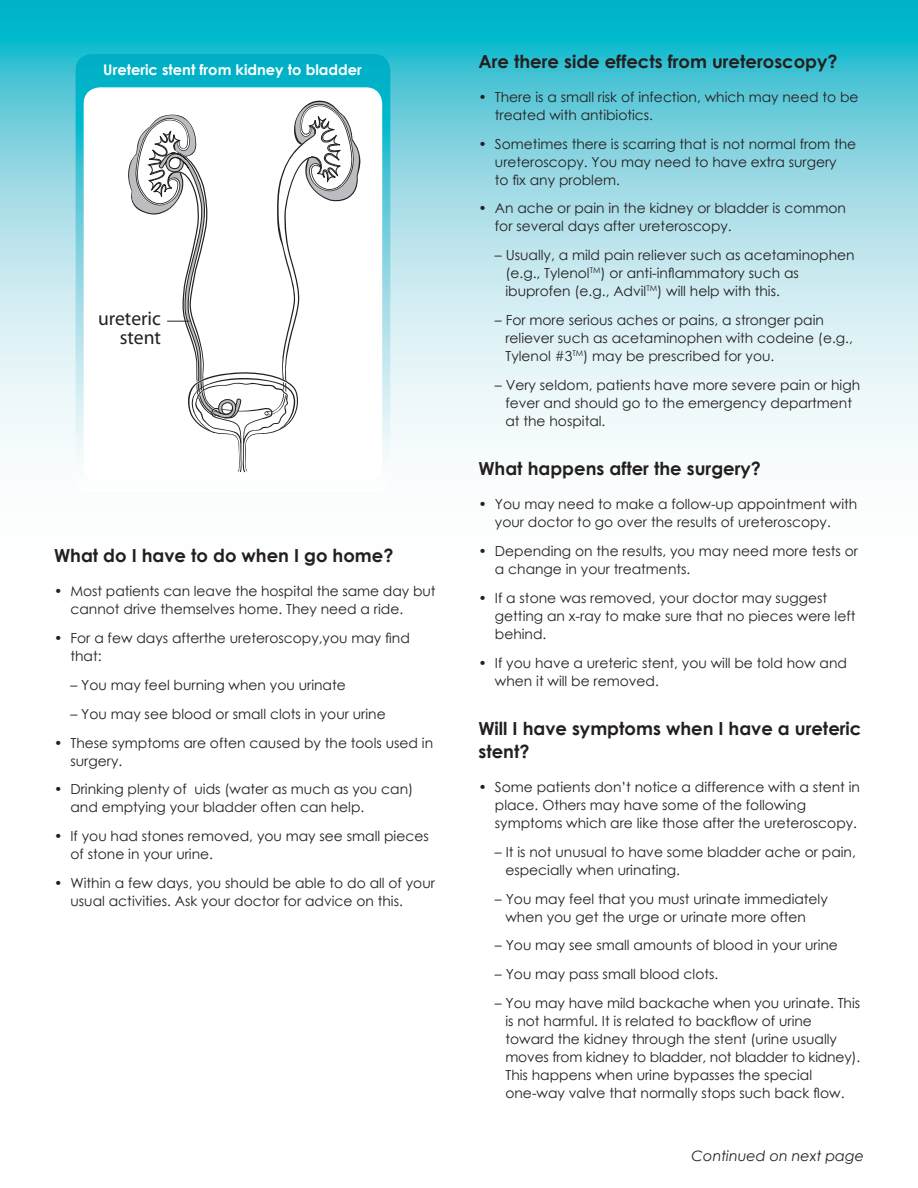
<style>
.page{position:relative;width:918px;height:1188px;background:#fff}
.page>*{position:absolute;margin:0;border:0;box-sizing:border-box;transform-origin:0 0}
.t1{font:19.8px/18.1px "Myriad Pro";color:#231f20;text-align:right}
.t2{font:700 18px/22.5px "Century Gothic";color:#231f20}
.t3{font:700 14.7px "Century Gothic";color:#fff}
.t4{font:italic 14.4px "Century Gothic";color:#231f20}
.t5{font:13.8px/18px "Century Gothic";color:#231f20}
</style>
<div class="page">
<svg style="left:0;top:0;width:918px;height:455px;background:#93dbe5"></svg>
<svg style="left:76px;top:54px;width:314px;height:408px;background:#33bfd1"></svg>
<div style="left:84px;top:87px;width:298px;height:395px;background:#fff;border-radius:16px"></div>
<svg style="left:128px;top:100px;width:233px;height:373px"></svg>
<p class="t3" style="left:103px;top:61px;width:260px">Ureteric stent from kidney to bladder</p>
<p class="t1" style="left:98px;top:309px;width:64px">ureteric stent</p>
<p class="t2" style="left:54px;top:544px;width:341px">What do I have to do when I go home?</p>
<p class="t5" style="left:70px;top:582px;width:367px;text-indent:-16px">• Most patients can leave the hospital the same day but cannot drive themselves home. They need a ride.</p>
<p class="t5" style="left:70px;top:629px;width:341px;text-indent:-16px">• For a few days afterthe ureteroscopy,you may find that:</p>
<p class="t5" style="left:70px;top:676px;width:277px">– You may feel burning when you urinate</p>
<p class="t5" style="left:70px;top:705px;width:317px">– You may see blood or small clots in your urine</p>
<p class="t5" style="left:70px;top:733px;width:364px;text-indent:-16px">• These symptoms are often caused by the tools used in surgery.</p>
<p class="t5" style="left:70px;top:780px;width:344px;text-indent:-16px">• Drinking plenty of uids (water as much as you can) and emptying your bladder often can help.</p>
<p class="t5" style="left:70px;top:827px;width:360px;text-indent:-16px">• If you had stones removed, you may see small pieces of stone in your urine.</p>
<p class="t5" style="left:70px;top:874px;width:366px;text-indent:-16px">• Within a few days, you should be able to do all of your usual activities. Ask your doctor for advice on this.</p>
<p class="t2" style="left:478px;top:49px;width:361px">Are there side effects from ureteroscopy?</p>
<p class="t5" style="left:495px;top:88px;width:365px;text-indent:-16px">• There is a small risk of infection, which may need to be treated with antibiotics.</p>
<p class="t5" style="left:495px;top:134px;width:363px;text-indent:-16px">• Sometimes there is scarring that is not normal from the ureteroscopy. You may need to have extra surgery<br>to fix any problem.</p>
<p class="t5" style="left:495px;top:199px;width:353px;text-indent:-16px">• An ache or pain in the kidney or bladder is common for several days after ureteroscopy.</p>
<p class="t5" style="left:505px;top:246px;width:351px;text-indent:-11px">– Usually, a mild pain reliever such as acetaminophen (e.g., Tylenol<sup>TM</sup>) or anti-inflammatory such as ibuprofen (e.g., Advil<sup>TM</sup>) will help with this.</p>
<p class="t5" style="left:505px;top:311px;width:349px;text-indent:-11px">– For more serious aches or pains, a stronger pain reliever such as acetaminophen with codeine (e.g.,<br>Tylenol #3<sup>TM</sup>) may be prescribed for you.</p>
<p class="t5" style="left:505px;top:376px;width:356px;text-indent:-11px">– Very seldom, patients have more severe pain or high fever and should go to the emergency department at the hospital.</p>
<p class="t2" style="left:478px;top:457px;width:284px">What happens after the surgery?</p>
<p class="t5" style="left:495px;top:495px;width:364px;text-indent:-16px">• You may need to make a follow-up appointment with your doctor to go over the results of ureteroscopy.</p>
<p class="t5" style="left:495px;top:542px;width:365px;text-indent:-16px">• Depending on the results, you may need more tests or a change in your treatments.</p>
<p class="t5" style="left:495px;top:589px;width:362px;text-indent:-16px">• If a stone was removed, your doctor may suggest getting an x-ray to make sure that no pieces were left behind.</p>
<p class="t5" style="left:495px;top:654px;width:354px;text-indent:-16px">• If you have a ureteric stent, you will be told how and when it will be removed.</p>
<p class="t2" style="left:478px;top:717px;width:385px">Will I have symptoms when I have a ureteric stent?</p>
<p class="t5" style="left:495px;top:778px;width:367px;text-indent:-16px">• Some patients don’t notice a difference with a stent in place. Others may have some of the following symptoms which are like those after the ureteroscopy.</p>
<p class="t5" style="left:505px;top:843px;width:352px;text-indent:-11px">– It is not unusual to have some bladder ache or pain, especially when urinating.</p>
<p class="t5" style="left:505px;top:889px;width:324px;text-indent:-11px">– You may feel that you must urinate immediately when you get the urge or urinate more often</p>
<p class="t5" style="left:495px;top:936px;width:345px">– You may see small amounts of blood in your urine</p>
<p class="t5" style="left:495px;top:965px;width:225px">– You may pass small blood clots.</p>
<p class="t5" style="left:505px;top:994px;width:357px;text-indent:-11px">– You may have mild backache when you urinate. This is not harmful. It is related to backflow of urine toward the kidney through the stent (urine usually moves from kidney to bladder, not bladder to kidney).<br>This happens when urine bypasses the special one-way valve that normally stops such back flow.</p>
<p class="t4" style="left:692px;top:1147px;width:174px">Continued on next page</p>
</div>
